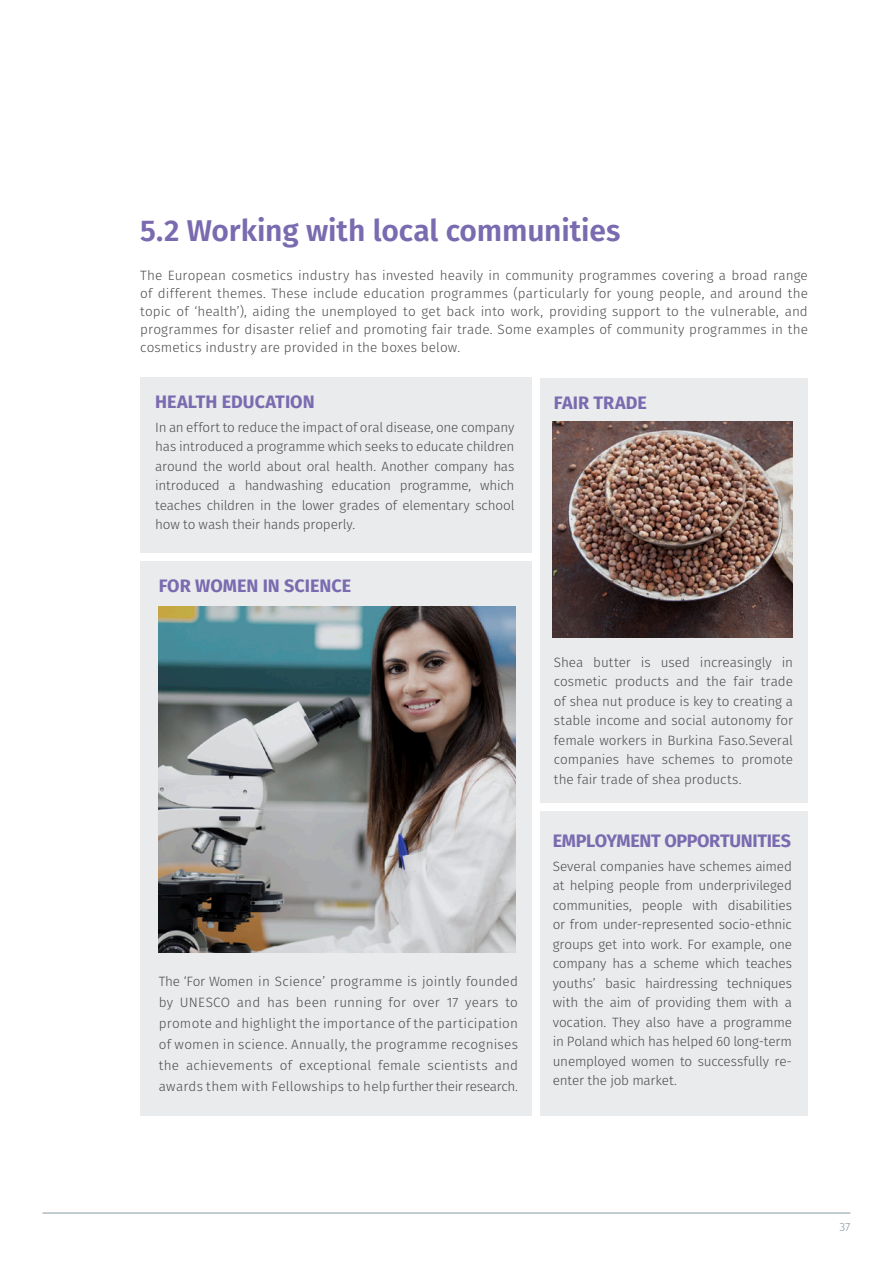
<style>
.page{position:relative;width:893px;height:1263px;background:#fff}
.page>*{position:absolute;margin:0;border:0;box-sizing:border-box;transform-origin:0 0}
.t1{font:600 30px "Fira Sans";letter-spacing:-.005em;color:#7a6bb0}
.t2{font:700 18px "Fira Sans";letter-spacing:-.005em;color:#7a6bb0}
.t3{font:300 13.5px/19.5px "Fira Sans";letter-spacing:-.005em;color:#4b4c4d;text-align:justify}
.t4{font:300 12px "Fira Sans";color:#8698a1}
</style>
<div class="page">
<hr style="left:43px;top:1212px;width:807px;height:1px;background:#8698a1">
<div style="left:140px;top:377px;width:391px;height:176px;background:#eaebec"></div>
<div style="left:140px;top:561px;width:391px;height:554px;background:#eaebec"></div>
<div style="left:540px;top:811px;width:268px;height:304px;background:#eaebec"></div>
<div style="left:540px;top:378px;width:268px;height:425px;background:#eaebec"></div>
<img style="left:553px;top:421px;width:239px;height:217px">
<img style="left:158px;top:607px;width:357px;height:345px">
<p class="t1" style="left:140px;top:206px;width:482px">5.2 Working with local communities</p>
<p class="t3" style="left:140px;top:266px;width:669px;line-height:18px">The European cosmetics industry has invested heavily in community programmes covering a broad range of different themes. These include education programmes (particularly for young people, and around the topic of ‘health’), aiding the unemployed to get back into work, providing support to the vulnerable, and programmes for disaster relief and promoting fair trade. Some examples of community programmes in the cosmetics industry are provided in the boxes below.</p>
<p class="t2" style="left:155px;top:387px;width:161px">HEALTH EDUCATION</p>
<p class="t3" style="left:155px;top:417px;width:361px">In an effort to reduce the impact of oral disease, one company has introduced a programme which seeks to educate children around the world about oral health. Another company has introduced a handwashing education programme, which teaches children in the lower grades of elementary school how to wash their hands properly.</p>
<p class="t2" style="left:159px;top:570px;width:194px">FOR WOMEN IN SCIENCE</p>
<p class="t3" style="left:159px;top:971px;width:361px;line-height:21px">The ‘For Women in Science’ programme is jointly founded by UNESCO and has been running for over 17 years to promote and highlight the importance of the participation of women in science. Annually, the programme recognises the achievements of exceptional female scientists and awards them with Fellowships to help further their research.</p>
<p class="t2" style="left:554px;top:387px;width:95px">FAIR TRADE</p>
<p class="t3" style="left:554px;top:652px;width:241px">Shea butter is used increasingly in cosmetic products and the fair trade of shea nut produce is key to creating a stable income and social autonomy for female workers in Burkina Faso.Several companies have schemes to promote the fair trade of shea products.</p>
<p class="t2" style="left:553px;top:826px;width:240px">EMPLOYMENT OPPORTUNITIES</p>
<p class="t3" style="left:553px;top:856px;width:241px">Several companies have schemes aimed at helping people from underprivileged communities, people with disabilities or from under-represented socio-ethnic groups get into work. For example, one company has a scheme which teaches youths’ basic hairdressing techniques with the aim of providing them with a vocation. They also have a programme in Poland which has helped 60 long-term unemployed women to successfully re&shy;enter the job market.</p>
<p class="t4" style="left:839px;top:1218px;width:12px">37</p>
</div>
